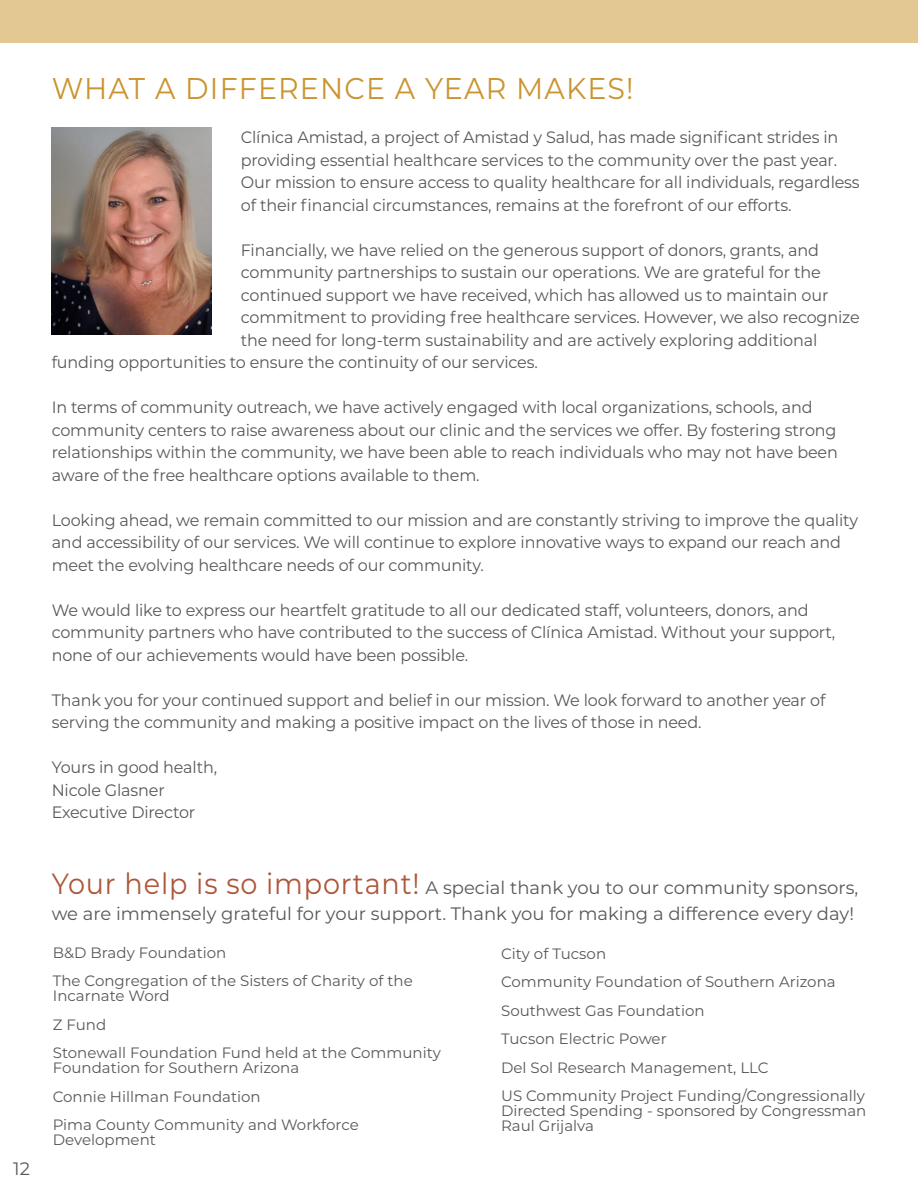
<style>
.page{position:relative;width:918px;height:1188px;background:#fff}
.page>*{position:absolute;margin:0;border:0;box-sizing:border-box;transform-origin:0 0}
.t1{font:30px "Montserrat";letter-spacing:.04em;color:#ca9530;scale:.95 1}
.t2{font:18px/25.7px "Montserrat";color:#57585a}
.t3{font:16.5px/22.5px "Montserrat";letter-spacing:-.01em;color:#57585a}
.t4{font:15px/15px "Montserrat";color:#57585a}
.s1{font-size:29.1px;color:#ae5639}
</style>
<div class="page">
<img style="left:52px;top:127px;width:159px;height:208px">
<div style="left:0;top:0;width:918px;height:43px;background:#e3c893"></div>
<hr style="left:917px;top:0;width:1px;height:43px;background:#ca9530">
<p class="t2" style="left:13px;top:1155px;width:18px">12</p>
<p class="t1" style="left:52px;top:68px;width:614px">WHAT A DIFFERENCE A YEAR MAKES!</p>
<p class="t3" style="left:241px;top:126px;width:620px">Clínica Amistad, a project of Amistad y Salud, has made significant strides in providing essential healthcare services to the community over the past year.<br>Our mission to ensure access to quality healthcare for all individuals, regardless of their financial circumstances, remains at the forefront of our efforts.</p>
<p class="t3" style="left:241px;top:238px;width:580px">Financially, we have relied on the generous support of donors, grants, and</p>
<p class="t3" style="left:241px;top:261px;width:581px">community partnerships to sustain our operations. We are grateful for the</p>
<p class="t3" style="left:241px;top:283px;width:589px">continued support we have received, which has allowed us to maintain our</p>
<p class="t3" style="left:241px;top:306px;width:620px">commitment to providing free healthcare services. However, we also recognize</p>
<p class="t3" style="left:241px;top:328px;width:578px">the need for long-term sustainability and are actively exploring additional</p>
<p class="t3" style="left:52px;top:351px;width:488px">funding opportunities to ensure the continuity of our services.</p>
<p class="t3" style="left:52px;top:396px;width:788px">In terms of community outreach, we have actively engaged with local organizations, schools, and community centers to raise awareness about our clinic and the services we offer. By fostering strong relationships within the community, we have been able to reach individuals who may not have been aware of the free healthcare options available to them.</p>
<p class="t3" style="left:52px;top:508px;width:808px">Looking ahead, we remain committed to our mission and are constantly striving to improve the quality and accessibility of our services. We will continue to explore innovative ways to expand our reach and meet the evolving healthcare needs of our community.</p>
<p class="t3" style="left:52px;top:598px;width:785px">We would like to express our heartfelt gratitude to all our dedicated staff, volunteers, donors, and community partners who have contributed to the success of Clínica Amistad. Without your support, none of our achievements would have been possible.</p>
<p class="t3" style="left:52px;top:688px;width:775px">Thank you for your continued support and belief in our mission. We look forward to another year of serving the community and making a positive impact on the lives of those in need.</p>
<p class="t3" style="left:52px;top:756px;width:167px">Yours in good health,</p>
<p class="t3" style="left:52px;top:778px;width:115px">Nicole Glasner</p>
<p class="t3" style="left:52px;top:801px;width:145px">Executive Director</p>
<p class="t2" style="left:52px;top:874px;width:808px"><span class="s1">Your help is so important!</span> A special thank you to our community sponsors, we are immensely grateful for your support. Thank you for making a difference every day!</p>
<p class="t4" style="left:53px;top:944px;width:175px">B&amp;D Brady Foundation</p>
<p class="t4" style="left:53px;top:973px;width:361px">The Congregation of the Sisters of Charity of the<br>Incarnate Word</p>
<p class="t4" style="left:53px;top:1016px;width:55px">Z Fund</p>
<p class="t4" style="left:53px;top:1045px;width:390px">Stonewall Foundation Fund held at the Community<br>Foundation for Southern Arizona</p>
<p class="t4" style="left:53px;top:1088px;width:209px">Connie Hillman Foundation</p>
<p class="t4" style="left:53px;top:1117px;width:308px">Pima County Community and Workforce<br>Development</p>
<p class="t4" style="left:501px;top:945px;width:107px">City of Tucson</p>
<p class="t4" style="left:501px;top:974px;width:336px">Community Foundation of Southern Arizona</p>
<p class="t4" style="left:501px;top:1002px;width:205px">Southwest Gas Foundation</p>
<p class="t4" style="left:501px;top:1031px;width:167px">Tucson Electric Power</p>
<p class="t4" style="left:501px;top:1059px;width:269px">Del Sol Research Management, LLC</p>
<p class="t4" style="left:501px;top:1088px;width:367px;text-align:justify">US Community Project Funding/Congressionally Directed Spending - sponsored by Congressman Raul Grijalva</p>
</div>
